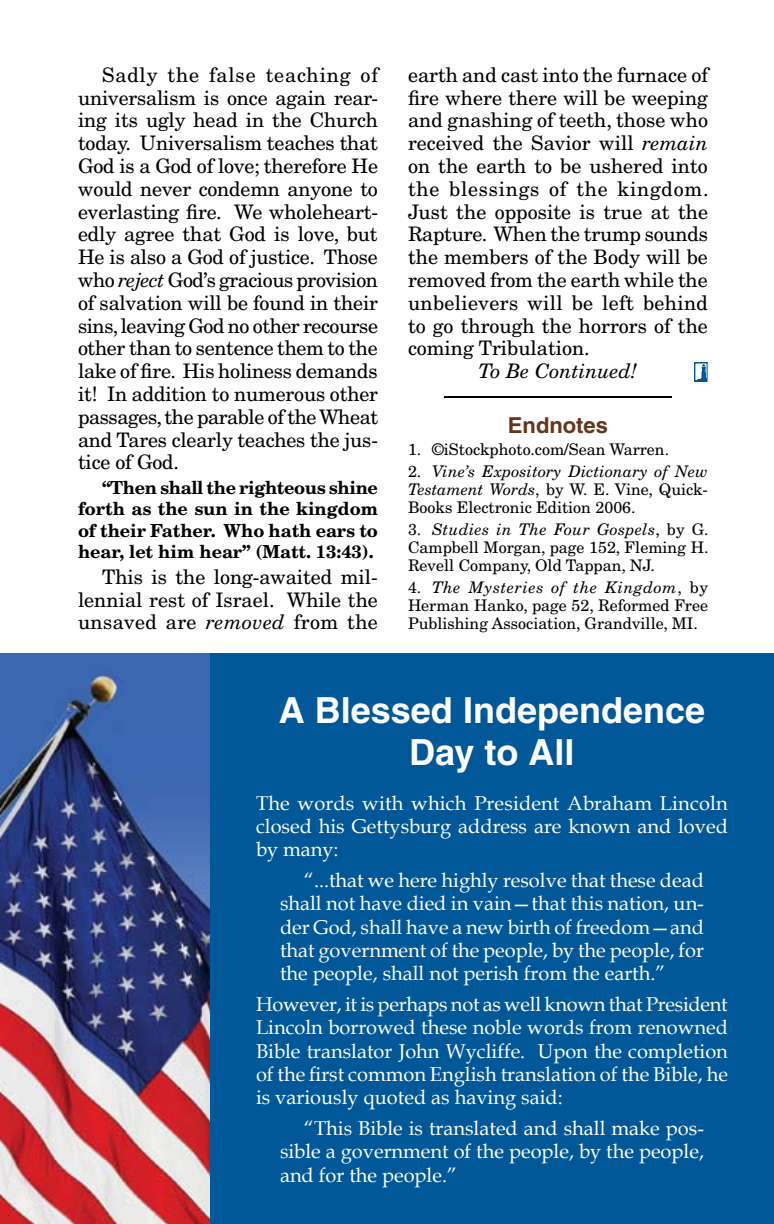
<style>
.page{position:relative;width:774px;height:1224px;background:#fff}
.page>*{position:absolute;margin:0;border:0;box-sizing:border-box;transform-origin:0 0}
.t1{font:700 36px/42px "Helvetica";color:#fff;text-align:center}
.t2{font:700 22px "Helvetica";color:#65361c}
.t3{font:20px/22.8px "New Century Schlbk";color:#000;text-align:justify}
.t4{font:20px/23.2px "Book Antiqua";color:#fff;text-align:justify}
.t5{font:italic 20px "New Century Schlbk";color:#000}
.t6{font:700 18px/21.4px "New Century Schlbk";letter-spacing:-.005em;color:#000;text-align:justify}
.t7{font:16px/18px "New Century Schlbk";color:#000;text-align:justify}
.s1{font-style:italic}
</style>
<div class="page">
<div style="left:0;top:653px;width:774px;height:571px;background:#005899"></div>
<hr style="left:444px;top:396px;width:228px;height:2px;background:#000">
<svg style="left:694px;top:362px;width:14px;height:20px"></svg>
<img style="left:697px;top:365px;width:8px;height:14px">
<div style="left:695px;top:363px;width:12px;height:18px;border:1px solid #005899"></div>
<img style="left:0;top:653px;width:210px;height:571px">
<p class="t3" style="left:78px;top:63px;width:302px;text-indent:24px">Sadly the false teaching of universalism is once again rear&shy;ing its ugly head in the Church today. Universalism teaches that God is a God of love; therefore He would never condemn anyone to everlasting fire. We wholeheart&shy;edly agree that God is love, but He is also a God of justice. Those who <span class="s1">reject</span> God’s gracious provision of salvation will be found in their sins, leaving God no other recourse other than to sentence them to the lake of fire. His holiness demands it! In addition to numerous other passages, the parable of the Wheat and Tares clearly teaches the jus&shy;tice of God.</p>
<p class="t6" style="left:78px;top:477px;width:302px;text-indent:24px">“Then shall the righteous shine forth as the sun in the kingdom of their Father. Who hath ears to hear, let him hear” (Matt. 13:43).</p>
<p class="t3" style="left:78px;top:565px;width:301px;text-indent:24px">This is the long-awaited mil&shy;lennial rest of Israel. While the unsaved are <span class="s1">removed</span> from the</p>
<p class="t3" style="left:408px;top:63px;width:302px">earth and cast into the furnace of fire where there will be weeping and gnashing of teeth, those who received the Savior will <span class="s1">remain </span>on the earth to be ushered into the blessings of the kingdom.<br>Just the opposite is true at the Rapture. When the trump sounds the members of the Body will be removed from the earth while the unbelievers will be left behind to go through the horrors of the coming Tribulation.</p>
<p class="t5" style="left:478px;top:359px;width:161px">To Be Continued!</p>
<p class="t2" style="left:508px;top:412px;width:102px">Endnotes</p>
<p class="t7" style="left:408px;top:440px;width:263px">1. ©iStockphoto.com/Sean Warren.</p>
<p class="t7" style="left:408px;top:462px;width:301px">2. <span class="s1">Vine’s Expository Dictionary of New Testament Words</span>, by W. E. Vine, Quick-Books Electronic Edition 2006.</p>
<p class="t7" style="left:408px;top:520px;width:302px">3. <span class="s1">Studies in The Four Gospels</span>, by G.<br>Campbell Morgan, page 152, Fleming H.<br>Revell Company, Old Tappan, NJ.</p>
<p class="t7" style="left:408px;top:578px;width:302px">4. <span class="s1">The Mysteries of the Kingdom</span>, by Herman Hanko, page 52, Reformed Free Publishing Association, Grandville, MI.</p>
<h1 class="t1" style="left:279px;top:689px;width:428px">A Blessed Independence<br>Day to All</h1>
<p class="t4" style="left:256px;top:791px;width:473px">The words with which President Abraham Lincoln closed his Gettysburg address are known and loved by many:</p>
<p class="t4" style="left:280px;top:868px;width:426px;text-indent:24px">“...that we here highly resolve that these dead shall not have died in vain—that this nation, un&shy;der God, shall have a new birth of freedom—and that government of the people, by the people, for the people, shall not perish from the earth.”</p>
<p class="t4" style="left:256px;top:992px;width:474px">However, it is perhaps not as well known that President Lincoln borrowed these noble words from renowned Bible translator John Wycliffe. Upon the completion of the first common English translation of the Bible, he is variously quoted as having said:</p>
<p class="t4" style="left:280px;top:1116px;width:426px;text-indent:24px">“This Bible is translated and shall make pos&shy;sible a government of the people, by the people, and for the people.”</p>
</div>
